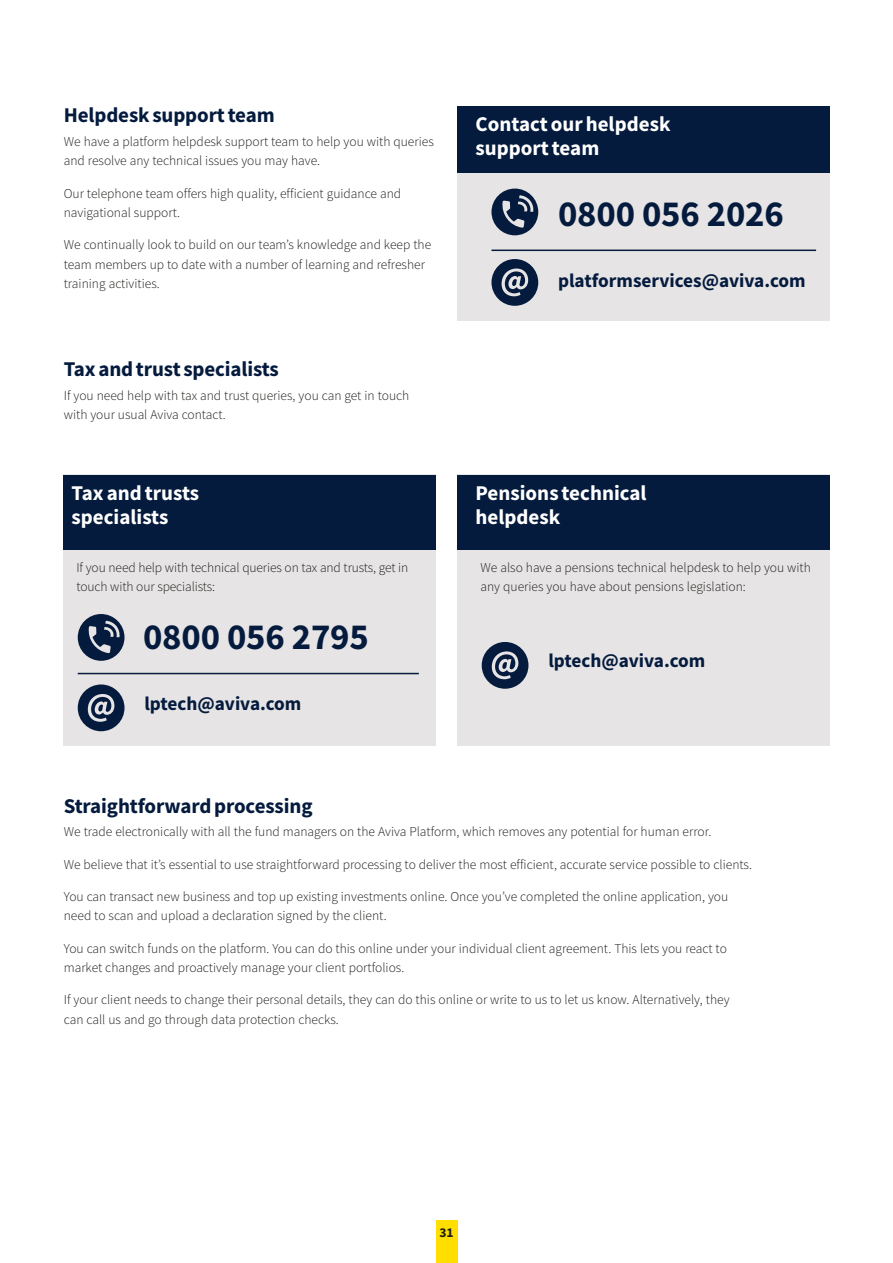
<style>
.page{position:relative;width:893px;height:1263px;background:#fff}
.page>*{position:absolute;margin:0;border:0;box-sizing:border-box;transform-origin:0 0}
.t1{font:700 36.75px "Source Sans Pro";letter-spacing:-.005em;color:#051b3e}
.t2{font:700 21px/24px "Source Sans Pro";color:#fff}
.t3{font:700 21px "Source Sans Pro";letter-spacing:-.005em;color:#051b3e}
.t4{font:700 19.2px "Source Sans Pro";color:#051b3e}
.t5{font:300 13.5px/19.5px "Source Sans Pro";color:#1d1d1b}
.t6{font:700 13.5px "Source Sans Pro";color:#1d1d1b}
</style>
<div class="page">
<div style="left:436px;top:1220px;width:21px;height:43px;background:#ffde00"></div>
<div style="left:457px;top:106px;width:372px;height:215px;background:#e6e4e4"></div>
<hr style="left:491px;top:250px;width:325px;height:1px;background:#051b3e">
<div style="left:64px;top:475px;width:372px;height:271px;background:#e6e4e4"></div>
<hr style="left:78px;top:673px;width:341px;height:1px;background:#051b3e">
<div style="left:457px;top:475px;width:372px;height:271px;background:#e6e4e4"></div>
<div style="left:64px;top:475px;width:372px;height:74px;background:#051b3e"></div>
<div style="left:457px;top:106px;width:372px;height:67px;background:#051b3e"></div>
<div style="left:457px;top:475px;width:372px;height:74px;background:#051b3e"></div>
<svg style="left:491px;top:189px;width:47px;height:46px"></svg>
<svg style="left:78px;top:614px;width:47px;height:47px"></svg>
<svg style="left:491px;top:259px;width:47px;height:47px"></svg>
<svg style="left:78px;top:684px;width:47px;height:47px"></svg>
<svg style="left:482px;top:642px;width:46px;height:47px"></svg>
<h2 class="t3" style="left:64px;top:101px;width:212px">Helpdesk support team</h2>
<p class="t5" style="left:64px;top:132px;width:372px">We have a platform helpdesk support team to help you with queries and resolve any technical issues you may have.</p>
<p class="t5" style="left:64px;top:183px;width:339px">Our telephone team offers high quality, efficient guidance and navigational support.</p>
<p class="t5" style="left:64px;top:235px;width:369px">We continually look to build on our team’s knowledge and keep the team members up to date with a number of learning and refresher training activities.</p>
<h2 class="t3" style="left:64px;top:355px;width:217px">Tax and trust specialists</h2>
<p class="t5" style="left:64px;top:386px;width:347px">If you need help with tax and trust queries, you can get in touch with your usual Aviva contact.</p>
<h2 class="t2" style="left:475px;top:112px;width:197px">Contact our helpdesk support team</h2>
<h1 class="t1" style="left:558px;top:189px;width:227px">0800 056 2026</h1>
<h3 class="t4" style="left:558px;top:267px;width:249px">platformservices@aviva.com</h3>
<h2 class="t2" style="left:71px;top:480px;width:129px">Tax and trusts specialists</h2>
<h2 class="t2" style="left:475px;top:480px;width:173px">Pensions technical helpdesk</h2>
<p class="t5" style="left:77px;top:558px;width:333px">If you need help with technical queries on tax and trusts, get in touch with our specialists:</p>
<h1 class="t1" style="left:143px;top:612px;width:227px">0800 056 2795</h1>
<h3 class="t4" style="left:144px;top:691px;width:159px">lptech@aviva.com</h3>
<p class="t5" style="left:480px;top:558px;width:332px">We also have a pensions technical helpdesk to help you with any queries you have about pensions legislation:</p>
<h3 class="t4" style="left:548px;top:648px;width:159px">lptech@aviva.com</h3>
<h2 class="t3" style="left:64px;top:791px;width:250px">Straightforward processing</h2>
<p class="t5" style="left:64px;top:822px;width:649px">We trade electronically with all the fund managers on the Aviva Platform, which removes any potential for human error.</p>
<p class="t5" style="left:64px;top:854px;width:690px">We believe that it’s essential to use straightforward processing to deliver the most efficient, accurate service possible to clients.</p>
<p class="t5" style="left:64px;top:887px;width:666px">You can transact new business and top up existing investments online. Once you’ve completed the online application, you need to scan and upload a declaration signed by the client.</p>
<p class="t5" style="left:64px;top:938px;width:665px">You can switch funds on the platform. You can do this online under your individual client agreement. This lets you react to market changes and proactively manage your client portfolios.</p>
<p class="t5" style="left:64px;top:990px;width:667px">If your client needs to change their personal details, they can do this online or write to us to let us know. Alternatively, they can call us and go through data protection checks.</p>
<p class="t6" style="left:439px;top:1223px;width:16px">31</p>
</div>
